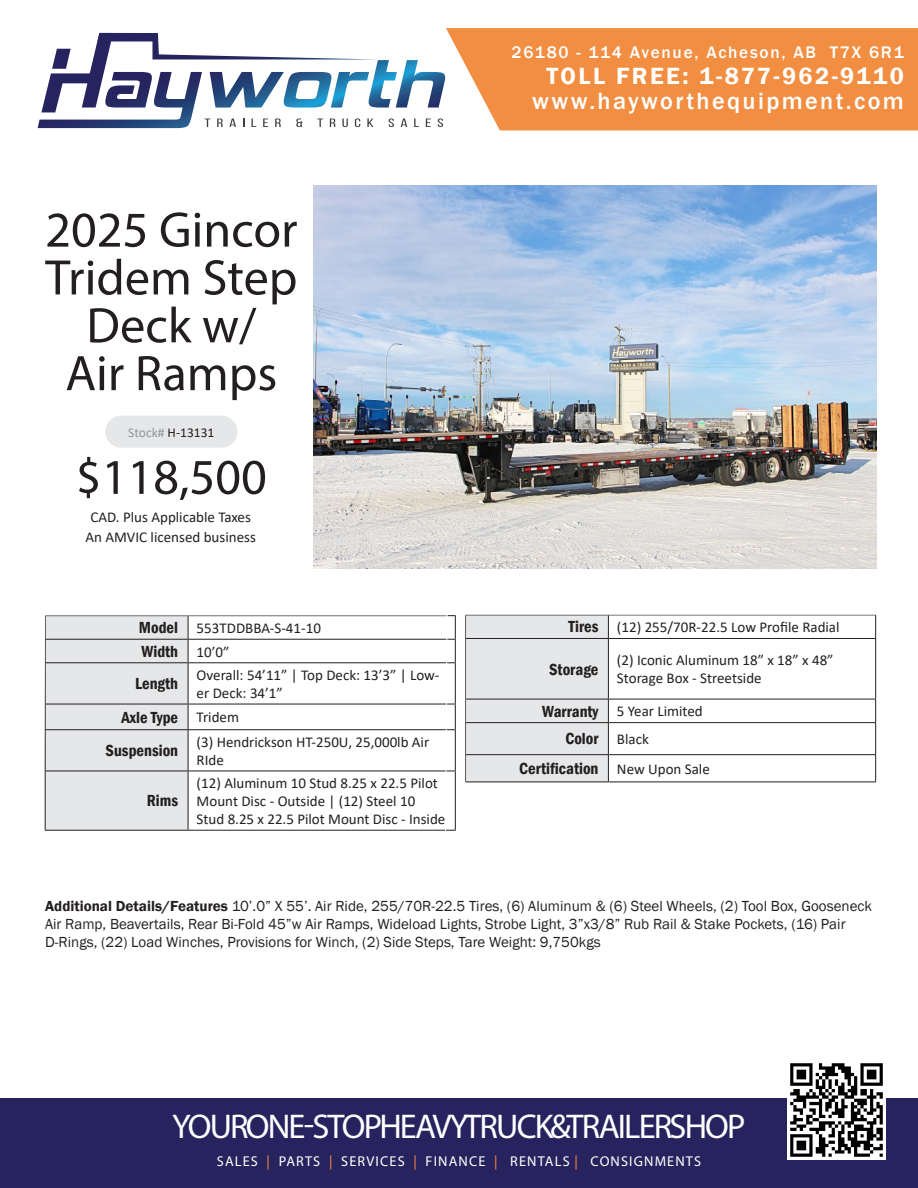
<style>
.page{position:relative;width:918px;height:1188px;background:#fff}
.page>*{position:absolute;margin:0;border:0;box-sizing:border-box;transform-origin:0 0}
.t1{font:50.25px/47.8px "Myriad Pro";color:#231f20;text-align:center}
.t2{font:34.5px "Myriad Pro";letter-spacing:-.055em;color:#fff}
.t3{font:500 24.15px "Franklin Gothic";letter-spacing:.1em;color:#fff}
.t4{font:600 24.15px "Franklin Gothic";letter-spacing:.1em;color:#fff}
.t5{font:500 17.25px "Franklin Gothic";letter-spacing:.1em;color:#fff}
.t6{font:600 condensed 16.5px "Franklin Gothic";color:#231f20}
.t7{font:15px/18px "Calibri";color:#231f20}
.t8{font:15px/18px "Franklin Gothic";color:#231f20}
.t9{font:14.25px "Myriad Pro";letter-spacing:.08em;color:#fff}
.t10{font:13.5px "Calibri";color:#231f20}
.s1{color:#939598}
.s2{font-weight:600}
.s3{color:#f88d43}
</style>
<div class="page">
<hr style="left:188px;top:615px;width:268px;height:1px;background:#231f20">
<hr style="left:188px;top:639px;width:268px;height:1px;background:#231f20">
<svg style="left:455px;top:616px;width:1px;height:46px"></svg>
<hr style="left:188px;top:662px;width:268px;height:1px;background:#231f20">
<hr style="left:455px;top:663px;width:1px;height:41px;background:#231f20">
<hr style="left:188px;top:704px;width:268px;height:1px;background:#231f20">
<svg style="left:455px;top:704px;width:1px;height:25px"></svg>
<hr style="left:188px;top:729px;width:268px;height:1px;background:#231f20">
<hr style="left:455px;top:730px;width:1px;height:41px;background:#231f20">
<hr style="left:188px;top:771px;width:268px;height:1px;background:#231f20">
<hr style="left:455px;top:771px;width:1px;height:59px;background:#231f20">
<hr style="left:188px;top:830px;width:268px;height:1px;background:#231f20">
<svg style="left:44px;top:615px;width:404px;height:216px"></svg>
<svg style="left:875px;top:616px;width:1px;height:22px"></svg>
<hr style="left:608px;top:638px;width:268px;height:1px;background:#231f20">
<hr style="left:875px;top:639px;width:1px;height:60px;background:#231f20">
<hr style="left:608px;top:699px;width:268px;height:1px;background:#231f20">
<svg style="left:875px;top:699px;width:1px;height:23px"></svg>
<hr style="left:608px;top:722px;width:268px;height:1px;background:#231f20">
<hr style="left:875px;top:723px;width:1px;height:31px;background:#231f20">
<hr style="left:608px;top:754px;width:268px;height:1px;background:#231f20">
<div style="left:466px;top:616px;width:143px;height:166px;background:#e6e7e9"></div>
<svg style="left:875px;top:755px;width:1px;height:27px"></svg>
<hr style="left:465px;top:782px;width:143px;height:1px;background:#231f20">
<hr style="left:608px;top:782px;width:268px;height:1px;background:#231f20">
<div style="left:464px;top:614px;width:452px;height:261px;border:1px solid #fff"></div>
<svg style="left:446px;top:28px;width:472px;height:102px;background:#f2944c"></svg>
<svg style="left:38px;top:33px;width:407px;height:95px"></svg>
<img style="left:314px;top:186px;width:562px;height:383px">
<div style="left:105px;top:416px;width:132px;height:32px;background:#e6e7e9;border-radius:16px"></div>
<div style="left:0;top:1099px;width:918px;height:89px;background:#27235e"></div>
<img style="left:787px;top:1063px;width:98px;height:96px">
<p class="t1" style="left:45px;top:205px;width:254px">2025 Gincor<br>Tridem Step<br>Deck w/</p>
<p class="t1" style="left:65px;top:349px;width:213px">Air Ramps</p>
<p class="t10" style="left:128px;top:423px;width:88px"><span class="s1">Stock#</span> H-13131</p>
<p class="t1" style="left:76px;top:452px;width:193px">$118,500</p>
<p class="t7" style="left:90px;top:507px;width:162px">CAD. Plus Applicable Taxes</p>
<p class="t7" style="left:85px;top:528px;width:172px">An AMVIC licensed business</p>
<p class="t6" style="left:139px;top:617px;width:41px">Model</p>
<p class="t7" style="left:197px;top:619px;width:126px">553TDDBBA-S-41-10</p>
<p class="t6" style="left:142px;top:640px;width:38px">Width</p>
<p class="t7" style="left:197px;top:642px;width:34px">10’0”</p>
<p class="t6" style="left:135px;top:673px;width:45px">Length</p>
<p class="t7" style="left:197px;top:666px;width:244px">Overall: 54’11” | Top Deck: 13’3” | Low&shy;er Deck: 34’1”</p>
<p class="t6" style="left:121px;top:706px;width:58px">Axle Type</p>
<p class="t7" style="left:197px;top:708px;width:44px">Tridem</p>
<p class="t6" style="left:106px;top:740px;width:74px">Suspension</p>
<p class="t7" style="left:197px;top:733px;width:234px">(3) Hendrickson HT-250U, 25,000lb Air<br>RIde</p>
<p class="t6" style="left:147px;top:790px;width:33px">Rims</p>
<p class="t7" style="left:197px;top:774px;width:250px">(12) Aluminum 10 Stud 8.25 x 22.5 Pilot<br>Mount Disc - Outside | (12) Steel 10<br>Stud 8.25 x 22.5 Pilot Mount Disc - Inside</p>
<p class="t5" style="left:512px;top:42px;width:394px">26180 - 114 Avenue, Acheson, AB T7X 6R1</p>
<p class="t4" style="left:546px;top:61px;width:359px">TOLL FREE: 1-877-962-9110</p>
<p class="t3" style="left:532px;top:86px;width:373px">www.hayworthequipment.com</p>
<p class="t6" style="left:568px;top:616px;width:32px">Tires</p>
<p class="t7" style="left:617px;top:618px;width:224px">(12) 255/70R-22.5 Low Profile Radial</p>
<p class="t6" style="left:549px;top:658px;width:51px">Storage</p>
<p class="t7" style="left:617px;top:651px;width:218px">(2) Iconic Aluminum 18” x 18” x 48”<br>Storage Box - Streetside</p>
<p class="t6" style="left:542px;top:700px;width:58px">Warranty</p>
<p class="t7" style="left:617px;top:702px;width:87px">5 Year Limited</p>
<p class="t6" style="left:565px;top:728px;width:35px">Color</p>
<p class="t7" style="left:617px;top:730px;width:33px">Black</p>
<p class="t6" style="left:519px;top:758px;width:81px">Certification</p>
<p class="t7" style="left:617px;top:760px;width:94px">New Upon Sale</p>
<p class="t8" style="left:45px;top:897px;width:828px"><span class="s2">Additional Details/Features</span> 10’.0” X 55’. Air Ride, 255/70R-22.5 Tires, (6) Aluminum &amp; (6) Steel Wheels, (2) Tool Box, Gooseneck<br>Air Ramp, Beavertails, Rear Bi-Fold 45”w Air Ramps, Wideload Lights, Strobe Light, 3”x3/8” Rub Rail &amp; Stake Pockets, (16) Pair<br>D-Rings, (22) Load Winches, Provisions for Winch, (2) Side Steps, Tare Weight: 9,750kgs</p>
<p class="t2" style="left:172px;top:1106px;width:575px">YOUR ONE-STOP HEAVY TRUCK &amp; TRAILER SHOP</p>
<p class="t9" style="left:217px;top:1152px;width:486px">SALES <span class="s3">|</span> PARTS <span class="s3">|</span> SERVICES <span class="s3">|</span> FINANCE <span class="s3">|</span> RENTALS <span class="s3">|</span> CONSIGNMENTS</p>
</div>
